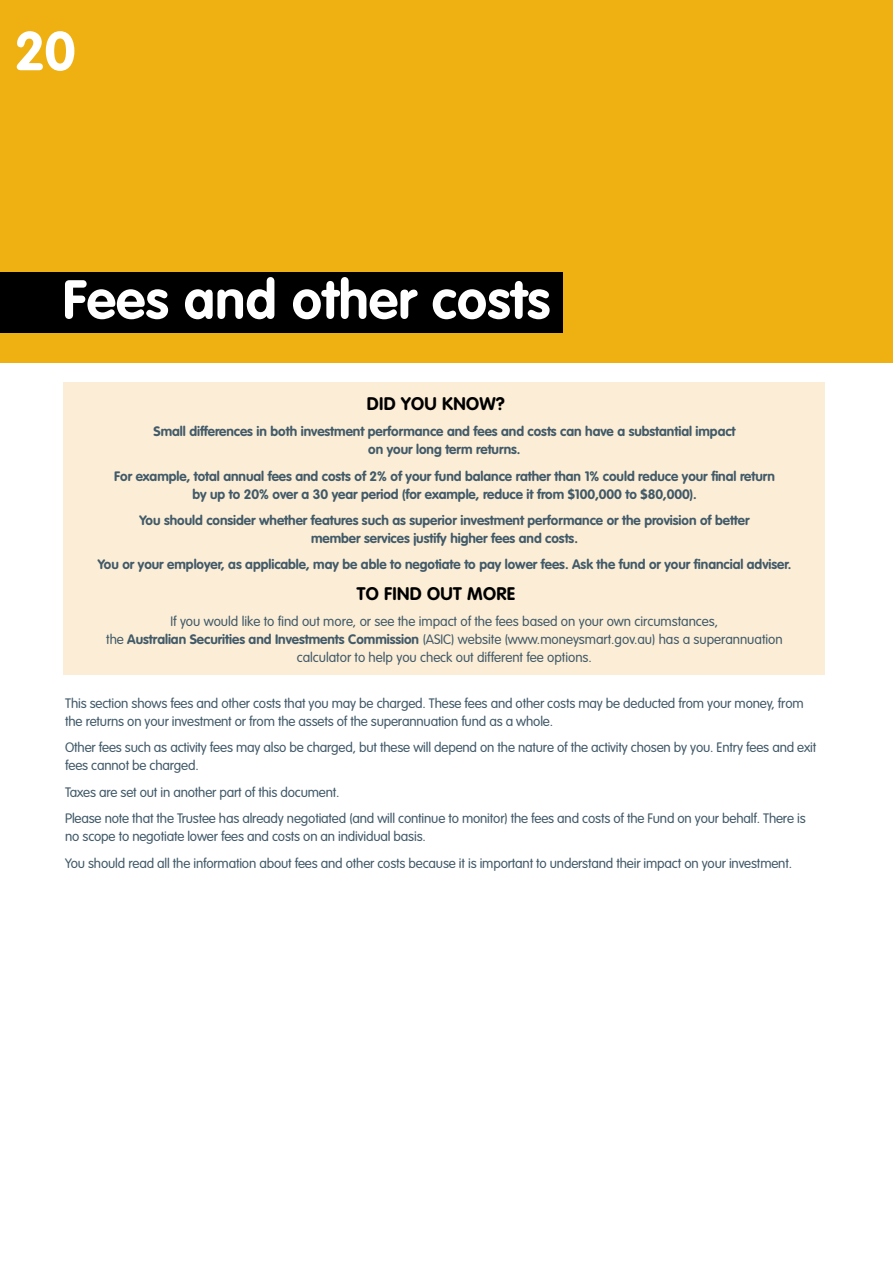
<style>
.page{position:relative;width:893px;height:1263px;background:#fff}
.page>*{position:absolute;margin:0;border:0;box-sizing:border-box;transform-origin:0 0}
.t1{font:700 54px "VAG Rounded";letter-spacing:.005em;color:#fff}
.t2{font:700 18px "VAG Rounded";letter-spacing:.015em;color:#000}
.t3{font:300 13.5px/18px "VAG Rounded";letter-spacing:-.01em;color:#425a69}
.t4{font:700 13.5px/18px "VAG Rounded";letter-spacing:-.005em;color:#425a69;text-align:center}
.s1{font-weight:700}
</style>
<div class="page">
<div style="left:0;top:0;width:893px;height:362px;background:#eeb111"></div>
<div style="left:64px;top:383px;width:761px;height:292px;background:#fceed6"></div>
<div style="left:0;top:272px;width:562px;height:61px;background:#000"></div>
<h1 class="t1" style="left:14px;top:20px;width:63px">20</h1>
<h1 class="t1" style="left:63px;top:268px;width:489px">Fees and other costs</h1>
<h2 class="t2" style="left:367px;top:393px;width:139px">DID YOU KNOW?</h2>
<p class="t4" style="left:154px;top:422px;width:583px">Small differences in both investment performance and fees and costs can have a substantial impact on your long term returns.</p>
<p class="t4" style="left:114px;top:467px;width:662px">For example, total annual fees and costs of 2% of your fund balance rather than 1% could reduce your final return by up to 20% over a 30 year period (for example, reduce it from $100,000 to $80,000).</p>
<p class="t4" style="left:140px;top:511px;width:611px">You should consider whether features such as superior investment performance or the provision of better member services justify higher fees and costs.</p>
<p class="t4" style="left:98px;top:556px;width:695px">You or your employer, as applicable, may be able to negotiate to pay lower fees. Ask the fund or your financial adviser.</p>
<h2 class="t2" style="left:357px;top:583px;width:160px">TO FIND OUT MORE</h2>
<p class="t3" style="left:106px;top:612px;width:678px;text-align:center">If you would like to find out more, or see the impact of the fees based on your own circumstances,<br>the <span class="s1">Australian Securities and Investments Commission</span> (ASIC) website (www.moneysmart.gov.au) has a superannuation calculator to help you check out different fee options.</p>
<p class="t3" style="left:65px;top:694px;width:740px">This section shows fees and other costs that you may be charged. These fees and other costs may be deducted from your money, from the returns on your investment or from the assets of the superannuation fund as a whole.</p>
<p class="t3" style="left:65px;top:739px;width:753px">Other fees such as activity fees may also be charged, but these will depend on the nature of the activity chosen by you. Entry fees and exit fees cannot be charged.</p>
<p class="t3" style="left:65px;top:779px;width:742px;line-height:26.4px">Taxes are set out in another part of this document.<br>Please note that the Trustee has already negotiated (and will continue to monitor) the fees and costs of the Fund on your behalf. There is</p>
<p class="t3" style="left:65px;top:823px;width:728px;line-height:26.4px">no scope to negotiate lower fees and costs on an individual basis.<br>You should read all the information about fees and other costs because it is important to understand their impact on your investment.</p>
</div>
